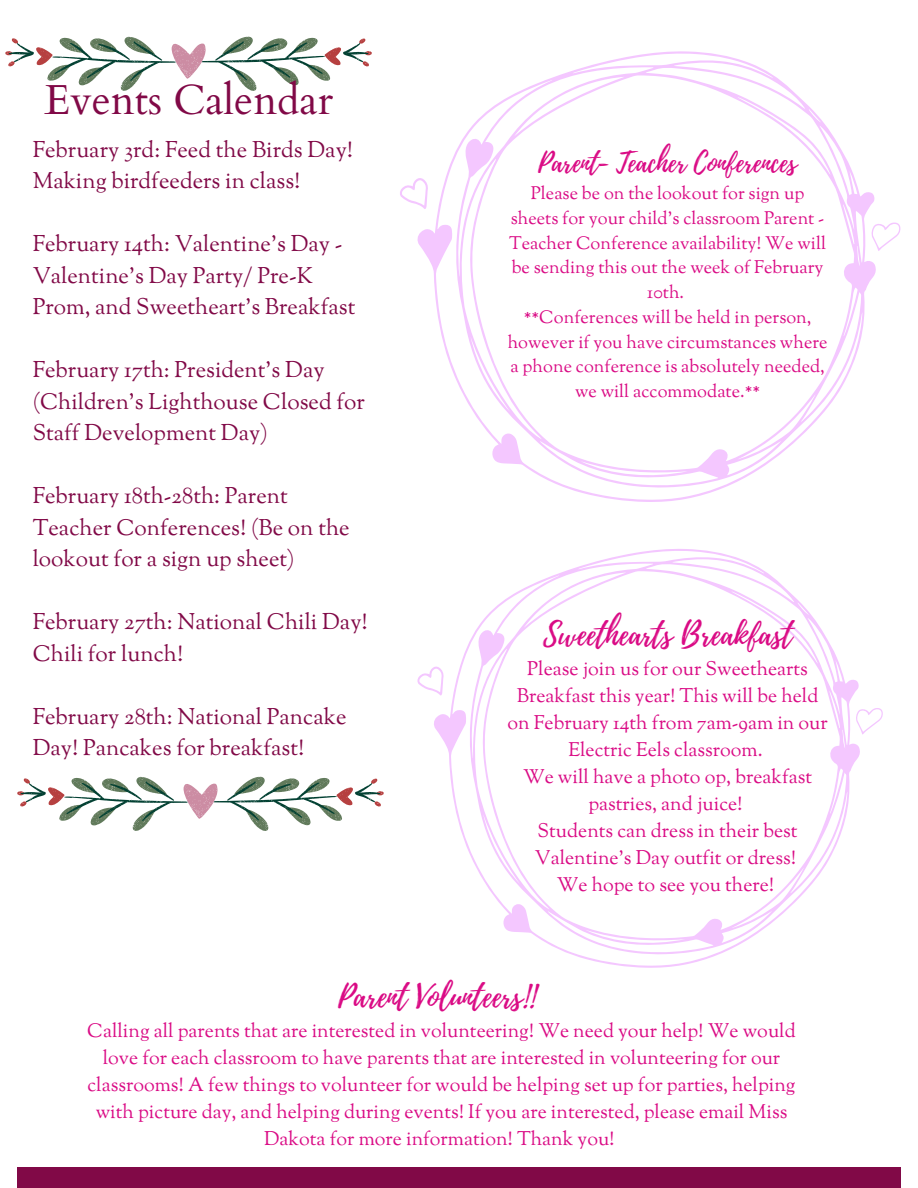
<style>
.page{position:relative;width:918px;height:1188px;background:#fff}
.page>*{position:absolute;margin:0;border:0;box-sizing:border-box;transform-origin:0 0}
.t1{font:42px "Cardo";color:#810947}
.t2{font:30.9px "Playlist Script";color:#da0b85}
.t3{font:27px "Playlist Script";color:#da0b85}
.t4{font:22.5px/31.5px "Sorts Mill Goudy";color:#810947}
.t5{font:19.5px/27px "Sorts Mill Goudy";color:#da0b85;text-align:center}
.t6{font:18px/24.8px "Sorts Mill Goudy";color:#da0b85;text-align:center}
</style>
<div class="page">
<div style="left:17px;top:1168px;width:883px;height:20px;background:#810947"></div>
<svg style="left:434px;top:549px;width:426px;height:418px"></svg>
<svg style="left:417px;top:666px;width:27px;height:30px"></svg>
<svg style="left:855px;top:708px;width:28px;height:27px"></svg>
<svg style="left:17px;top:777px;width:367px;height:54px"></svg>
<svg style="left:5px;top:37px;width:367px;height:54px"></svg>
<svg style="left:417px;top:51px;width:459px;height:451px"></svg>
<svg style="left:400px;top:178px;width:28px;height:31px"></svg>
<svg style="left:871px;top:222px;width:30px;height:29px"></svg>
<h2 class="t1" style="left:45px;top:73px;width:290px">Events Calendar</h2>
<p class="t4" style="left:33px;top:136px;width:322px">February 3rd: Feed the Birds Day!<br>Making birdfeeders in class!</p>
<h1 class="t4" style="left:33px;top:230px;width:324px">February 14th: Valentine’s Day -<br>Valentine’s Day Party/ Pre-K<br>Prom, and Sweetheart’s Breakfast</h1>
<h2 class="t4" style="left:33px;top:356px;width:334px">February 17th: President’s Day (Children’s Lighthouse Closed for<br>Staff Development Day)</h2>
<h2 class="t4" style="left:33px;top:482px;width:319px">February 18th-28th: Parent<br>Teacher Conferences! (Be on the lookout for a sign up sheet)</h2>
<h2 class="t4" style="left:33px;top:608px;width:337px">February 27th: National Chili Day!<br>Chili for lunch!</h2>
<h2 class="t4" style="left:33px;top:703px;width:315px">February 28th: National Pancake<br>Day! Pancakes for breakfast!</h2>
<p class="t3" style="left:538px;top:143px;width:260px">Parent- Teacher Conferences</p>
<p class="t6" style="left:509px;top:182px;width:319px">Please be on the lookout for sign up sheets for your child’s classroom Parent -<br>Teacher Conference availability! We will be sending this out the week of February<br>10th.</p>
<p class="t6" style="left:508px;top:306px;width:321px">**Conferences will be held in person, however if you have circumstances where a phone conference is absolutely needed, we will accommodate.**</p>
<h2 class="t2" style="left:543px;top:613px;width:251px">Sweethearts Breakfast</h2>
<p class="t5" style="left:507px;top:656px;width:322px">Please join us for our Sweethearts Breakfast this year! This will be held on February 14th from 7am-9am in our Electric Eels classroom.</p>
<p class="t5" style="left:523px;top:764px;width:291px">We will have a photo op, breakfast pastries, and juice!</p>
<p class="t5" style="left:535px;top:818px;width:264px;text-align:left">Students can dress in their best<br>Valentine’s Day outfit or dress!</p>
<p class="t5" style="left:557px;top:872px;width:219px">We hope to see you there!</p>
<p class="t2" style="left:338px;top:975px;width:199px">Parent Volunteers!!</p>
<p class="t5" style="left:87px;top:1018px;width:710px">Calling all parents that are interested in volunteering! We need your help! We would love for each classroom to have parents that are interested in volunteering for our classrooms! A few things to volunteer for would be helping set up for parties, helping with picture day, and helping during events! If you are interested, please email Miss Dakota for more information! Thank you!</p>
</div>
